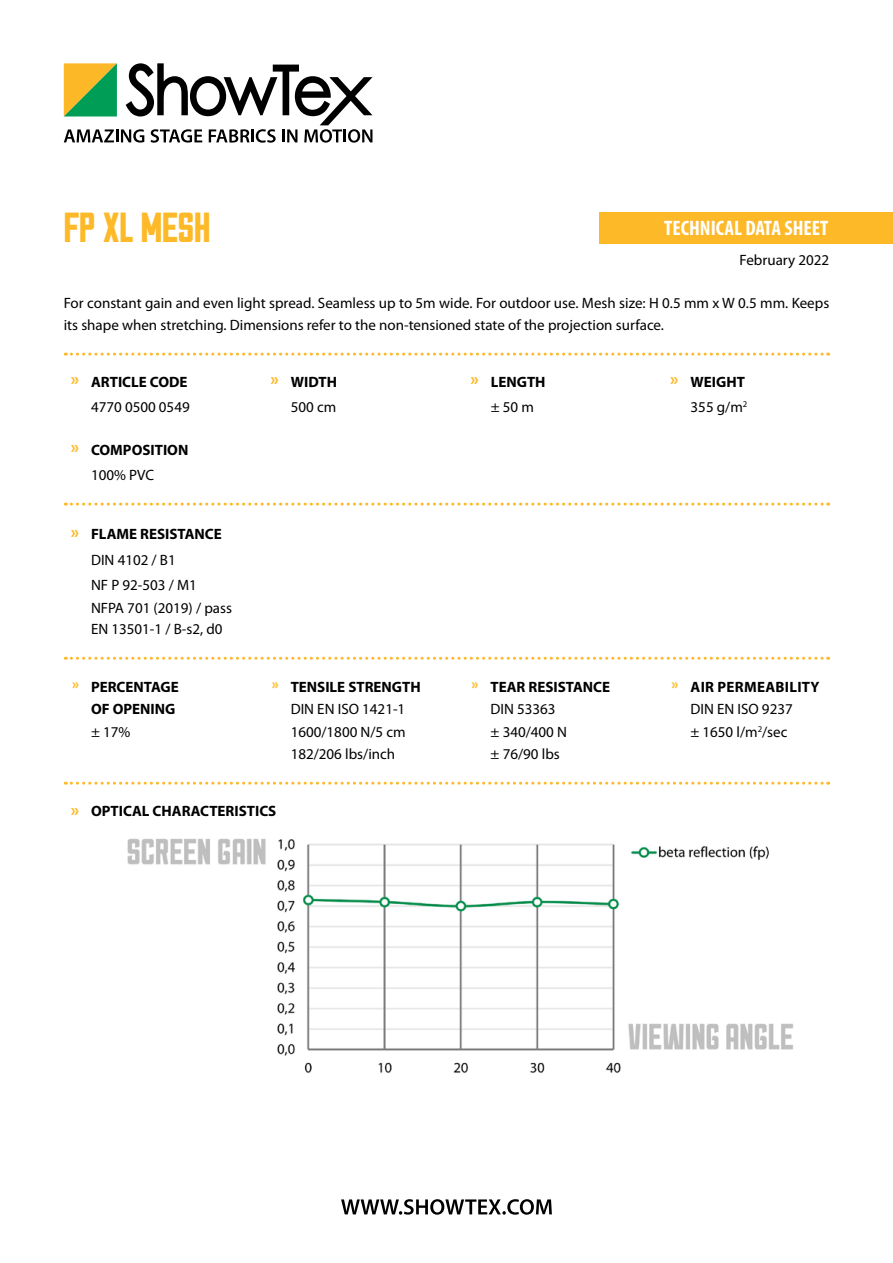
<style>
.page{position:relative;width:893px;height:1263px;background:#fff}
.page>*{position:absolute;margin:0;border:0;box-sizing:border-box;transform-origin:0 0}
.t1{font:42px "Sullivan Show Tex";letter-spacing:-.01em;color:#fdb927}
.t2{font:700 condensed 21px "Myriad Pro";color:#fff}
.t3{font:15px/22.5px "Myriad Pro";color:#000}
.t4{font:700 15px/25.5px "Myriad Pro";color:#000}
.s1{font-size:18px;color:#fdb927}
.s2{font-weight:400}
.s3{font-weight:700;font-size:18px;color:#fdb927}
.s4{font-weight:700}
</style>
<div class="page">
<svg style="left:64px;top:63px;width:308px;height:80px"></svg>
<svg style="left:341px;top:1199px;width:211px;height:16px"></svg>
<div style="left:600px;top:212px;width:293px;height:31px;background:#fdb927"></div>
<img style="left:127px;top:838px;width:666px;height:235px">
<svg style="left:65px;top:353px;width:764px;height:3px"></svg>
<svg style="left:65px;top:503px;width:764px;height:3px"></svg>
<svg style="left:65px;top:657px;width:764px;height:3px"></svg>
<svg style="left:65px;top:782px;width:764px;height:3px"></svg>
<h1 class="t1" style="left:64px;top:205px;width:148px">FP XL MESH</h1>
<h2 class="t2" style="left:664px;top:215px;width:166px">TECHNICAL DATA SHEET</h2>
<p class="t3" style="left:740px;top:248px;width:91px">February 2022</p>
<p class="t3" style="left:64px;top:291px;width:767px">For constant gain and even light spread. Seamless up to 5m wide. For outdoor use. Mesh size: H 0.5 mm x W 0.5 mm. Keeps its shape when stretching. Dimensions refer to the non-tensioned state of the projection surface.</p>
<p class="t4" style="left:71px;top:368px;width:118px"><span class="s1">»</span> ARTICLE CODE</p>
<p class="t4" style="left:271px;top:368px;width:68px"><span class="s1">»</span> WIDTH</p>
<p class="t4" style="left:470px;top:368px;width:77px"><span class="s1">»</span> LENGTH</p>
<p class="t4" style="left:670px;top:368px;width:76px"><span class="s1">»</span> WEIGHT</p>
<p class="t3" style="left:91px;top:396px;width:100px">4770 0500 0549</p>
<p class="t3" style="left:291px;top:396px;width:47px">500 cm</p>
<p class="t3" style="left:491px;top:396px;width:45px">± 50 m</p>
<p class="t3" style="left:691px;top:396px;width:58px">355 g/m<sup>2</sup></p>
<p class="t4" style="left:91px;top:437px;width:99px;text-indent:-20px"><span class="s1">»</span> COMPOSITION<br><span class="s2">100% PVC</span></p>
<p class="t3" style="left:91px;top:521px;width:132px;line-height:25.5px;text-indent:-20px"><span class="s3">»</span> <span class="s4">FLAME RESISTANCE<br></span>DIN 4102 / B1<br>NF P 92-503 / M1</p>
<p class="t3" style="left:91px;top:597px;width:142px;line-height:21.3px">NFPA 701 (2019) / pass<br>EN 13501-1 / B-s2, d0</p>
<p class="t4" style="left:72px;top:675px;width:108px;line-height:22.5px;text-align:right"><sup>»</sup> PERCENTAGE<br>OF OPENING</p>
<p class="t3" style="left:91px;top:720px;width:41px">± 17%</p>
<p class="t3" style="left:272px;top:675px;width:150px;text-align:center"><sup>»</sup> <span class="s4">TENSILE STRENGTH<br></span>DIN EN ISO 1421-1<br>1600/1800 N/5 cm<br>182/206 lbs/inch</p>
<p class="t3" style="left:491px;top:675px;width:121px;text-indent:-19px"><sup>»</sup> <span class="s4">TEAR RESISTANCE<br></span>DIN 53363<br>± 340/400 N<br>± 76/90 lbs</p>
<p class="t3" style="left:690px;top:675px;width:131px;text-indent:-19px"><sup>»</sup> <span class="s4">AIR PERMEABILITY<br></span>DIN EN ISO 9237<br>± 1650 l/m<sup>2</sup>/sec</p>
<p class="t4" style="left:71px;top:798px;width:207px"><span class="s1">»</span> OPTICAL CHARACTERISTICS</p>
</div>
